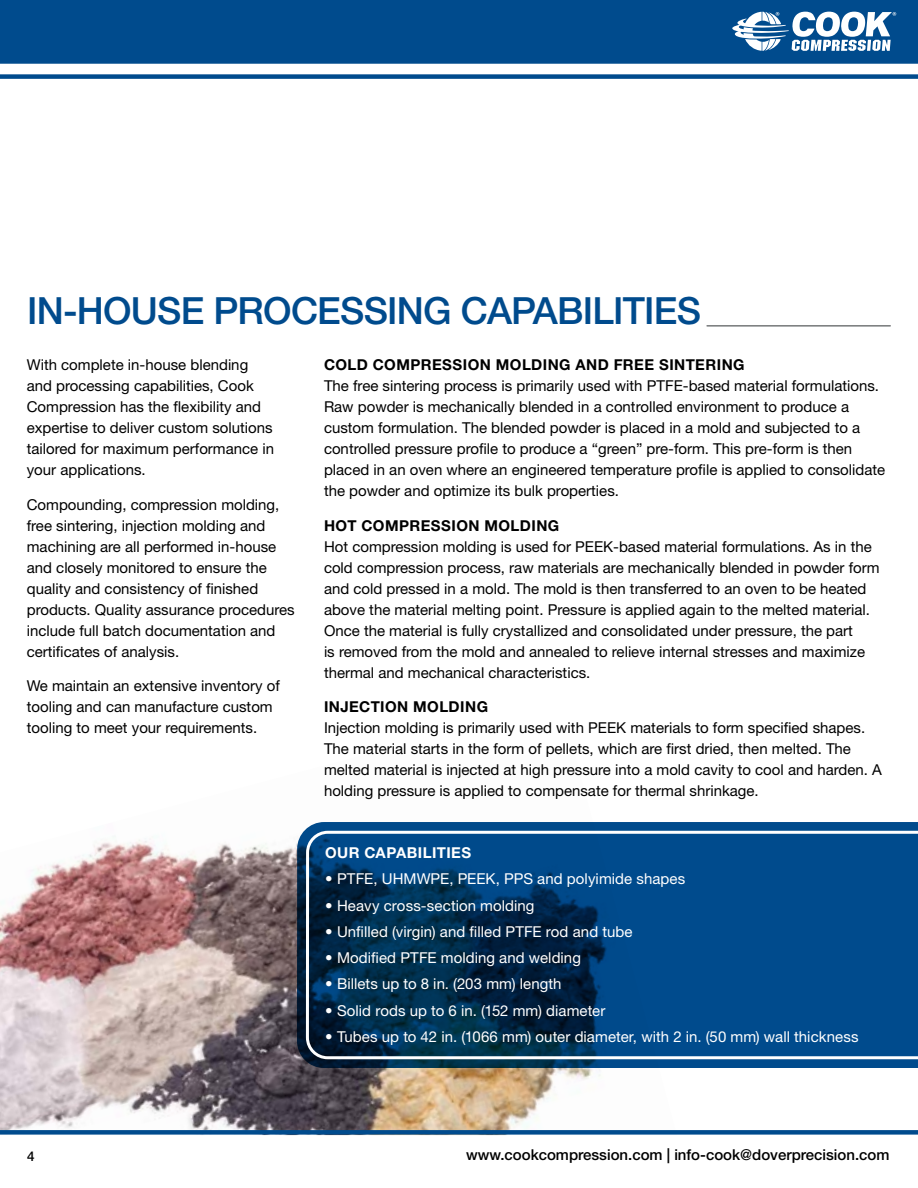
<style>
.page{position:relative;width:918px;height:1188px;background:#fff}
.page>*{position:absolute;margin:0;border:0;box-sizing:border-box;transform-origin:0 0}
.t1{font:500 37.5px "Helvetica Neue LT Std";letter-spacing:-.02em;color:#004b8d}
.t2{font:15px/21px "Helvetica Neue LT Std";color:#000}
.t3{font:15px "Helvetica Neue LT Std";letter-spacing:.005em;color:#fff}
.t4{font:700 15px "Helvetica Neue LT Std";letter-spacing:.03em;color:#000}
.t5{font:500 15px "Helvetica Neue LT Std";color:#000}
.t6{font:700 15px "Helvetica Neue LT Std";letter-spacing:.03em;color:#fff}
.t7{font:500 13.5px "Helvetica Neue LT Std";color:#000}
</style>
<div class="page">
<img style="left:0;top:840px;width:600px;height:290px">
<div style="left:0;top:1130px;width:918px;height:5px;background:#004b8d"></div>
<hr style="left:707px;top:325px;width:183px;height:2px;background:#757779">
<div style="left:0;top:74px;width:918px;height:5px;background:#004b8d"></div>
<div style="left:0;top:0;width:918px;height:64px;background:#004b8d"></div>
<svg style="left:297px;top:822px;width:621px;height:246px;background:#0a4576"></svg>
<svg style="left:306px;top:831px;width:612px;height:228px;background:#114b7c"></svg>
<svg style="left:732px;top:12px;width:164px;height:39px"></svg>
<h1 class="t1" style="left:27px;top:288px;width:676px">IN-HOUSE PROCESSING CAPABILITIES</h1>
<p class="t4" style="left:324px;top:356px;width:422px">COLD COMPRESSION MOLDING AND FREE SINTERING</p>
<p class="t2" style="left:324px;top:375px;width:563px">The free sintering process is primarily used with PTFE-based material formulations.<br>Raw powder is mechanically blended in a controlled environment to produce a custom formulation. The blended powder is placed in a mold and subjected to a controlled pressure profile to produce a “green” pre-form. This pre-form is then placed in an oven where an engineered temperature profile is applied to consolidate the powder and optimize its bulk properties.</p>
<p class="t4" style="left:324px;top:516px;width:237px">HOT COMPRESSION MOLDING</p>
<p class="t2" style="left:324px;top:536px;width:557px">Hot compression molding is used for PEEK-based material formulations. As in the cold compression process, raw materials are mechanically blended in powder form and cold pressed in a mold. The mold is then transferred to an oven to be heated above the material melting point. Pressure is applied again to the melted material.<br>Once the material is fully crystallized and consolidated under pressure, the part<br>is removed from the mold and annealed to relieve internal stresses and maximize thermal and mechanical characteristics.</p>
<p class="t4" style="left:324px;top:698px;width:166px">INJECTION MOLDING</p>
<p class="t2" style="left:324px;top:717px;width:559px">Injection molding is primarily used with PEEK materials to form specified shapes.<br>The material starts in the form of pellets, which are first dried, then melted. The melted material is injected at high pressure into a mold cavity to cool and harden. A holding pressure is applied to compensate for thermal shrinkage.</p>
<p class="t2" style="left:27px;top:354px;width:249px">With complete in-house blending and processing capabilities, Cook Compression has the flexibility and expertise to deliver custom solutions tailored for maximum performance in your applications.</p>
<p class="t2" style="left:27px;top:494px;width:269px">Compounding, compression molding, free sintering, injection molding and machining are all performed in-house and closely monitored to ensure the quality and consistency of finished products. Quality assurance procedures include full batch documentation and certificates of analysis.</p>
<p class="t2" style="left:27px;top:675px;width:255px">We maintain an extensive inventory of tooling and can manufacture custom tooling to meet your requirements.</p>
<p class="t6" style="left:325px;top:843px;width:148px">OUR CAPABILITIES</p>
<p class="t3" style="left:325px;top:870px;width:362px">• PTFE, UHMWPE, PEEK, PPS and polyimide shapes</p>
<p class="t3" style="left:325px;top:896px;width:211px">• Heavy cross-section molding</p>
<p class="t3" style="left:325px;top:922px;width:309px">• Unfilled (virgin) and filled PTFE rod and tube</p>
<p class="t3" style="left:325px;top:949px;width:257px">• Modified PTFE molding and welding</p>
<p class="t3" style="left:325px;top:975px;width:238px">• Billets up to 8 in. (203 mm) length</p>
<p class="t3" style="left:325px;top:1001px;width:282px">• Solid rods up to 6 in. (152 mm) diameter</p>
<p class="t3" style="left:325px;top:1027px;width:535px">• Tubes up to 42 in. (1066 mm) outer diameter, with 2 in. (50 mm) wall thickness</p>
<p class="t7" style="left:27px;top:1148px;width:9px">4</p>
<p class="t5" style="left:466px;top:1146px;width:425px">www.cookcompression.com | info-cook@doverprecision.com</p>
</div>
